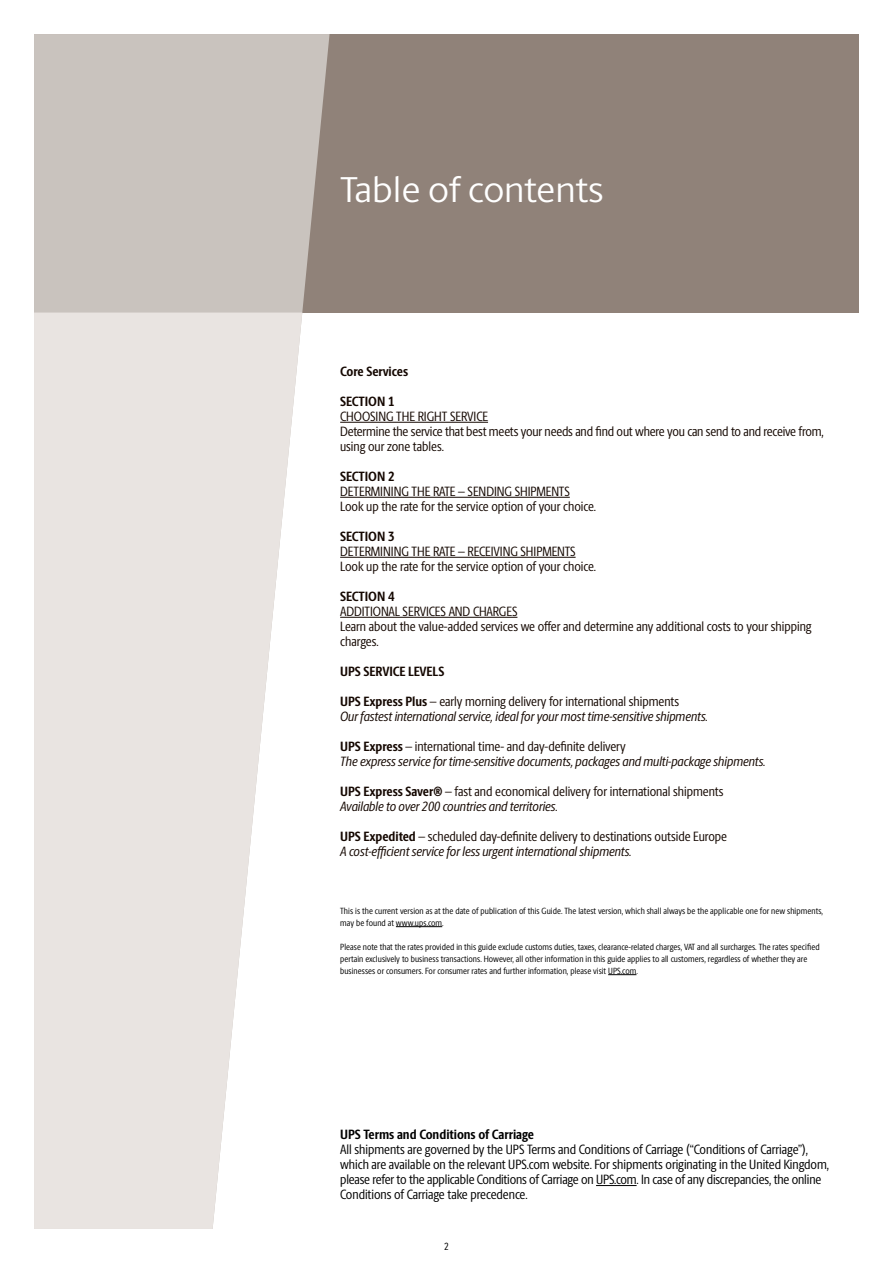
<style>
.page{position:relative;width:893px;height:1263px;background:#fff}
.page>*{position:absolute;margin:0;border:0;box-sizing:border-box;transform-origin:0 0}
.t1{font:36px "UPS Berlingske Sans";letter-spacing:-.015em;color:#fff}
.t2{font:13.5px/15px "UPS Berlingske Sans Cn";letter-spacing:-.005em;color:#140700}
.t3{font:italic 13.5px/15px "UPS Berlingske Sans Cn";color:#140700}
.t4{font:13.5px/15px "UPS Berlingske Sans Cn";letter-spacing:-.01em;color:#000}
.t5{font:700 13.5px "UPS Berlingske Sans Cn";color:#140700}
.t6{font:700 13.5px "UPS Berlingske Sans Cn";color:#000}
.t7{font:10.5px "UPS Berlingske Sans Cn";color:#000}
.t8{font:9px/12px "UPS Berlingske Sans Cn";letter-spacing:.01em;color:#000}
.s1{font-weight:700;font-style:normal}
.s2{font-style:normal}
.s3{font-weight:700}
.s4{font-style:italic}
</style>
<div class="page">
<div style="left:34px;top:34px;width:825px;height:279px;background:#908279"></div>
<div style="left:34px;top:34px;width:296px;height:280px;background:#c9c3be"></div>
<svg style="left:34px;top:313px;width:268px;height:916px;fill:#e9e4e1"></svg>
<hr style="left:340px;top:422px;width:148px;height:1px;background:#140700">
<hr style="left:340px;top:497px;width:230px;height:1px;background:#140700">
<hr style="left:340px;top:557px;width:236px;height:1px;background:#140700">
<hr style="left:340px;top:617px;width:177px;height:1px;background:#140700">
<hr style="left:396px;top:926px;width:46px;height:1px;background:#000">
<svg style="left:608px;top:974px;width:28px;height:1px"></svg>
<hr style="left:596px;top:1185px;width:41px;height:1px;background:#000">
<h1 class="t1" style="left:340px;top:164px;width:265px">Table of contents</h1>
<p class="t5" style="left:340px;top:361px;width:69px">Core Services</p>
<p class="t5" style="left:340px;top:391px;width:56px">SECTION 1</p>
<p class="t2" style="left:340px;top:408px;width:485px">CHOOSING THE RIGHT SERVICE<br>Determine the service that best meets your needs and find out where you can send to and receive from, using our zone tables.</p>
<p class="t5" style="left:340px;top:466px;width:56px">SECTION 2</p>
<p class="t2" style="left:340px;top:483px;width:257px">DETERMINING THE RATE – SENDING SHIPMENTS<br>Look up the rate for the service option of your choice.</p>
<p class="t5" style="left:340px;top:526px;width:56px">SECTION 3</p>
<p class="t2" style="left:340px;top:543px;width:257px">DETERMINING THE RATE – RECEIVING SHIPMENTS<br>Look up the rate for the service option of your choice.</p>
<p class="t5" style="left:340px;top:586px;width:56px">SECTION 4</p>
<p class="t2" style="left:340px;top:603px;width:473px">ADDITIONAL SERVICES AND CHARGES<br>Learn about the value-added services we offer and determine any additional costs to your shipping charges.</p>
<p class="t5" style="left:340px;top:661px;width:106px">UPS SERVICE LEVELS</p>
<p class="t3" style="left:340px;top:693px;width:369px"><span class="s1">UPS Express Plus</span> <span class="s2">– early morning delivery for international shipments<br></span>Our fastest international service, ideal for your most time-sensitive shipments.</p>
<p class="t3" style="left:340px;top:738px;width:427px"><span class="s1">UPS Express</span> <span class="s2">– international time- and day-definite delivery<br></span>The express service for time-sensitive documents, packages and multi-package shipments.</p>
<p class="t2" style="left:340px;top:783px;width:385px"><span class="s3">UPS Express Saver®</span> – fast and economical delivery for international shipments<br><span class="s4">Available to over 200 countries and territories.</span></p>
<p class="t3" style="left:340px;top:828px;width:388px"><span class="s1">UPS Expedited</span> <span class="s2">– scheduled day-definite delivery to destinations outside Europe<br></span>A cost-efficient service for less urgent international shipments.</p>
<p class="t8" style="left:340px;top:904px;width:484px">This is the current version as at the date of publication of this Guide. The latest version, which shall always be the applicable one for new shipments, may be found at www.ups.com.</p>
<p class="t8" style="left:340px;top:940px;width:481px">Please note that the rates provided in this guide exclude customs duties, taxes, clearance-related charges, VAT and all surcharges. The rates specified pertain exclusively to business transactions. However, all other information in this guide applies to all customers, regardless of whether they are businesses or consumers. For consumer rates and further information, please visit UPS.com.</p>
<p class="t6" style="left:340px;top:1124px;width:195px">UPS Terms and Conditions of Carriage</p>
<p class="t4" style="left:340px;top:1142px;width:490px">All shipments are governed by the UPS Terms and Conditions of Carriage (“Conditions of Carriage”), which are available on the relevant UPS.com website. For shipments originating in the United Kingdom, please refer to the applicable Conditions of Carriage on UPS.com. In case of any discrepancies, the online Conditions of Carriage take precedence.</p>
<p class="t7" style="left:444px;top:1239px;width:6px">2</p>
</div>
